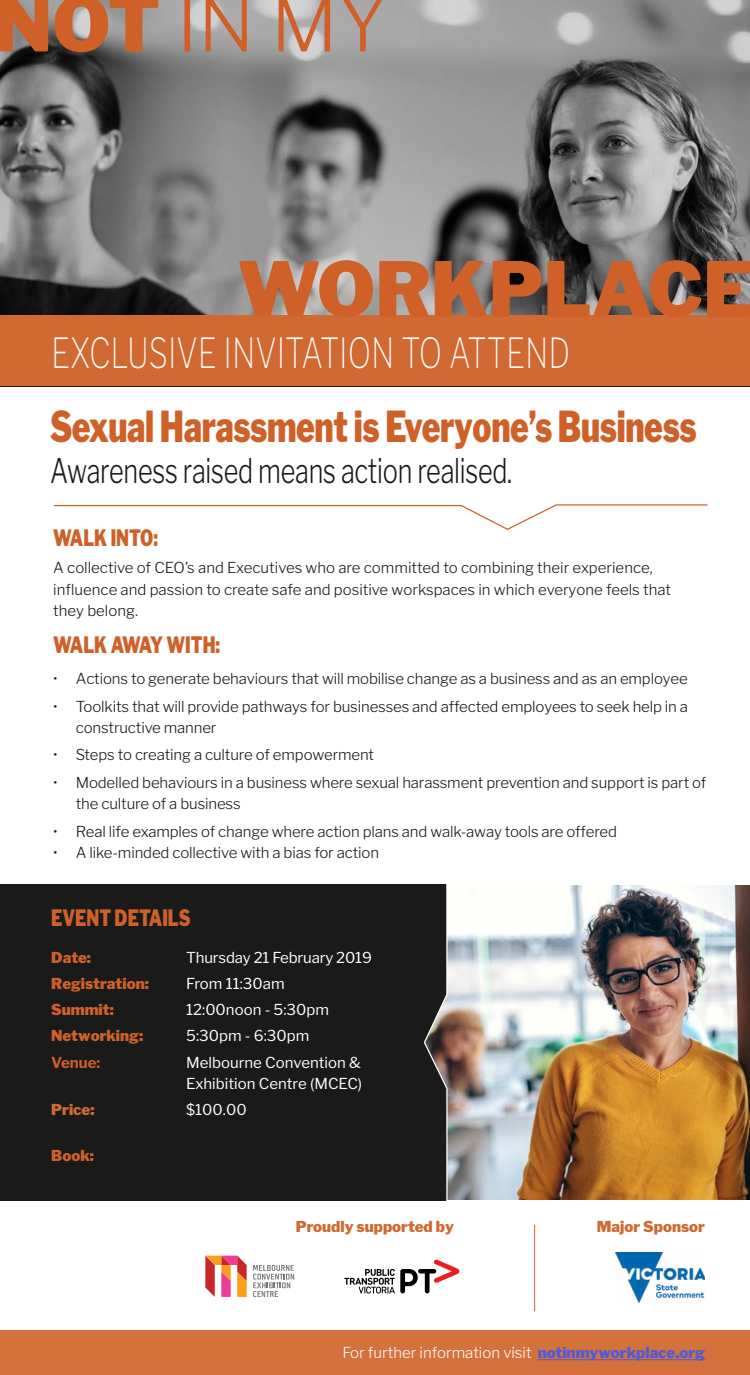
<style>
.page{position:relative;width:750px;height:1375px;background:#fff}
.page>*{position:absolute;margin:0;border:0;box-sizing:border-box;transform-origin:0 0}
.t1{font:900 75px "Libre Franklin";color:#cf6128}
.t2{font:300 75px "Libre Franklin";color:#cf6128}
.t3{font:900 42.38px "Libre Franklin";letter-spacing:-.01em;color:#cf6128;scale:.75 1}
.t4{font:100 41.25px "Libre Franklin";color:#fff;scale:.75 1}
.t5{font:300 33.75px "Libre Franklin";letter-spacing:-.01em;color:#1a1a1a;scale:.75 1}
.t6{font:900 22.5px "Libre Franklin";color:#cf6128;scale:.75 1}
.t7{font:300 15px/21.2px "Libre Franklin";letter-spacing:-.01em;color:#1a1a1a}
.t8{font:15px/21.2px "Libre Franklin";color:#fff}
.t9{font:300 15px "Libre Franklin";color:#fff}
.t10{font:900 15px "Libre Franklin";color:#cf6128}
.t11{font:900 15px "Libre Franklin";color:#d16932}
.t12{font:700 15px "Libre Franklin";color:#cf6128}
.s1{font-weight:900}
.s2{font-weight:900;color:#4f5cd6}
</style>
<div class="page">
<div style="left:0;top:884px;width:448px;height:317px;background:#1a1a1a"></div>
<img style="left:423px;top:884px;width:327px;height:317px">
<div style="left:0;top:1330px;width:750px;height:45px;background:#d4713d"></div>
<svg style="left:0;top:0;width:750px;height:316px;background:#7f7f7f"></svg>
<div style="left:0;top:316px;width:750px;height:70px;background:#d16932"></div>
<svg style="left:53px;top:504px;width:655px;height:26px"></svg>
<hr style="left:538px;top:1359px;width:167px;height:1px;background:#4f5cd6">
<svg style="left:344px;top:1259px;width:115px;height:35px"></svg>
<img style="left:615px;top:1252px;width:90px;height:51px">
<svg style="left:205px;top:1256px;width:42px;height:41px"></svg>
<svg style="left:253px;top:1265px;width:41px;height:32px"></svg>
<hr style="left:534px;top:1225px;width:1px;height:86px;background:#cf6128">
<h1 class="t2" style="left:-5px;top:-21px;width:394px"><span class="s1">NOT</span> IN MY</h1>
<h1 class="t1" style="left:237px;top:244px;width:518px">WORKPLACE</h1>
<h3 class="t4" style="left:51px;top:329px;width:693px">EXCLUSIVE INVITATION TO ATTEND</h3>
<h2 class="t3" style="left:50px;top:401px;width:864px">Sexual Harassment is Everyone’s Business</h2>
<h3 class="t5" style="left:50px;top:450px;width:618px">Awareness raised means action realised.</h3>
<h3 class="t6" style="left:53px;top:524px;width:141px">WALK INTO:</h3>
<p class="t7" style="left:53px;top:557px;width:619px">A collective of CEO’s and Executives who are committed to combining their experience, influence and passion to create safe and positive workspaces in which everyone feels that they belong.</p>
<h3 class="t6" style="left:53px;top:631px;width:224px">WALK AWAY WITH:</h3>
<p class="t7" style="left:53px;top:668px;width:636px">• Actions to generate behaviours that will mobilise change as a business and as an employee</p>
<p class="t7" style="left:76px;top:695px;width:614px;text-indent:-22px">• Toolkits that will provide pathways for businesses and affected employees to seek help in a constructive manner</p>
<p class="t7" style="left:53px;top:744px;width:323px">• Steps to creating a culture of empowerment</p>
<p class="t7" style="left:76px;top:772px;width:632px;text-indent:-22px">• Modelled behaviours in a business where sexual harassment prevention and support is part of the culture of a business</p>
<p class="t7" style="left:53px;top:820px;width:565px">• Real life examples of change where action plans and walk-away tools are offered</p>
<p class="t7" style="left:53px;top:842px;width:327px">• A like-minded collective with a bias for action</p>
<h3 class="t6" style="left:51px;top:904px;width:187px">EVENT DETAILS</h3>
<p class="t10" style="left:51px;top:948px;width:41px">Date:</p>
<p class="t8" style="left:186px;top:947px;width:187px">Thursday 21 February 2019</p>
<p class="t10" style="left:51px;top:974px;width:99px">Registration:</p>
<p class="t8" style="left:186px;top:973px;width:100px">From 11:30am</p>
<p class="t10" style="left:51px;top:1001px;width:64px">Summit:</p>
<p class="t8" style="left:186px;top:999px;width:144px">12:00noon - 5:30pm</p>
<p class="t10" style="left:51px;top:1027px;width:93px">Networking:</p>
<p class="t8" style="left:186px;top:1025px;width:125px">5:30pm - 6:30pm</p>
<p class="t12" style="left:51px;top:1053px;width:50px">Venue:</p>
<p class="t8" style="left:186px;top:1052px;width:178px">Melbourne Convention &amp;<br>Exhibition Centre (MCEC)</p>
<p class="t11" style="left:51px;top:1101px;width:45px">Price:</p>
<p class="t8" style="left:186px;top:1099px;width:62px">$100.00</p>
<p class="t10" style="left:51px;top:1147px;width:44px">Book:</p>
<p class="t11" style="left:296px;top:1218px;width:160px">Proudly supported by</p>
<p class="t11" style="left:597px;top:1218px;width:110px">Major Sponsor</p>
<p class="t9" style="left:342px;top:1344px;width:364px">For further information visit <span class="s2">notinmyworkplace.org</span></p>
</div>
